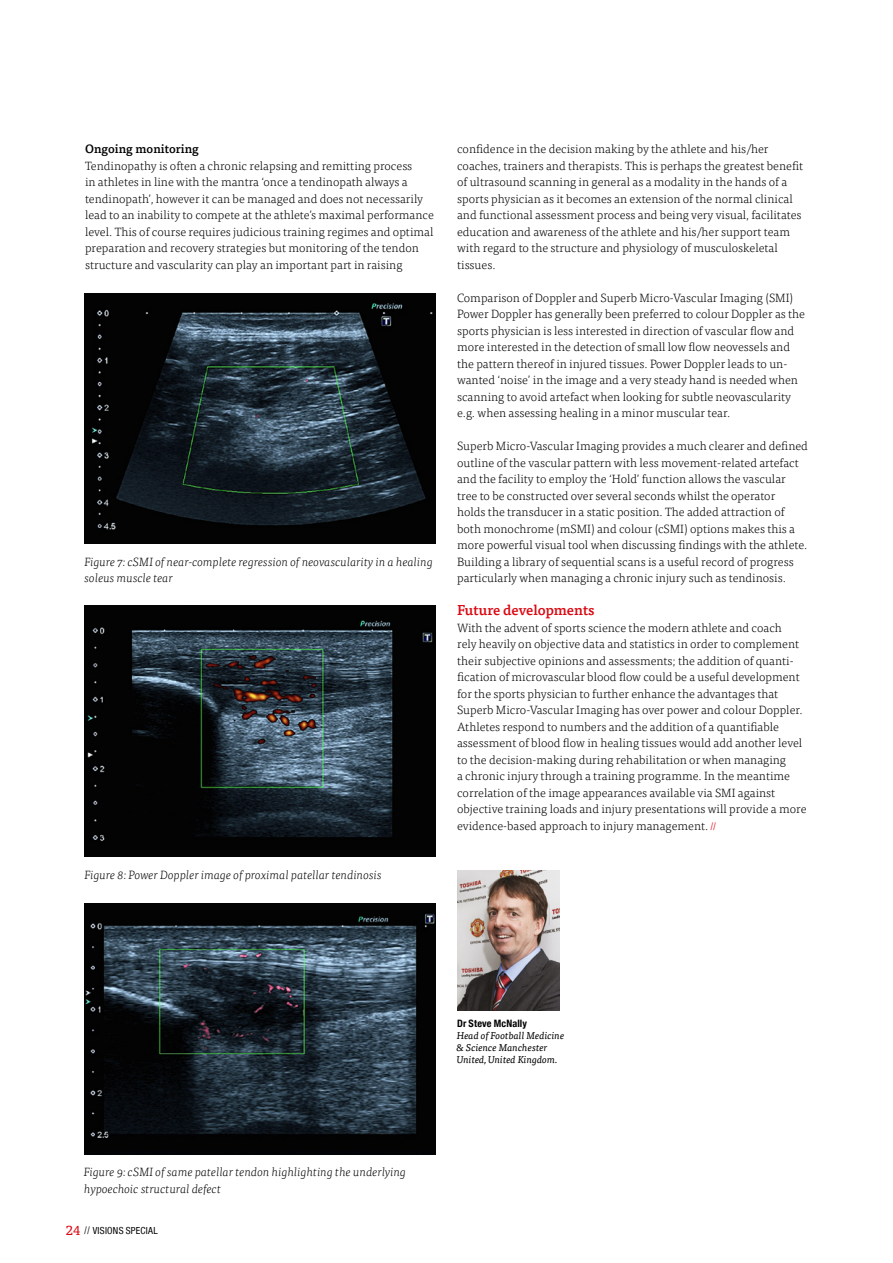
<style>
.page{position:relative;width:893px;height:1263px;background:#fff}
.page>*{position:absolute;margin:0;border:0;box-sizing:border-box;transform-origin:0 0}
.Tussenkop_2017{font:500 14.25px "Tisa Pro";letter-spacing:-.005em;color:#db0812}
.Bodytext{font:300 12px/16.5px "Tisa Pro";color:#000}
.Onderschrift_2017{font:italic 300 12px/16.5px "Tisa Pro";color:#000}
.Subkopje_zwart_2017{font:500 12px "Tisa Pro";color:#000}
.Auteur_bold_2017{font:700 condensed 10.2px "Helvetica Neue LT Com";letter-spacing:.015em;color:#000}
.Auteur_functie_2017{font:italic 9.9px/12px "Tisa Pro";color:#000}
.t1{font:condensed 9.75px "Helvetica Neue LT Com";letter-spacing:.03em;color:#000}
.s1{font-family:"Helvetica Neue LT Com";font-stretch:condensed;font-size:10.5px;color:#db0812}
.s2{font-family:"Tisa Pro";font-stretch:normal;font-size:13.5px;color:#db0812}
.s3{font-weight:300;font-size:10.5px}
</style>
<div class="page">
<img style="left:85px;top:606px;width:350px;height:250px">
<img style="left:85px;top:293px;width:350px;height:251px">
<img style="left:85px;top:903px;width:350px;height:251px">
<img style="left:457px;top:870px;width:103px;height:141px">
<p class="Subkopje_zwart_2017" style="left:85px;top:140px;width:115px">Ongoing monitoring</p>
<p class="Bodytext" style="left:85px;top:157px;width:350px">Tendinopathy is often a chronic relapsing and remitting process<br>in athletes in line with the mantra ‘once a tendinopath always a tendinopath’, however it can be managed and does not necessarily lead to an inability to compete at the athlete’s maximal performance level. This of course requires judicious training regimes and optimal preparation and recovery strategies but monitoring of the tendon structure and vascularity can play an important part in raising</p>
<p class="Onderschrift_2017" style="left:85px;top:553px;width:350px">Figure 7: cSMI of near-complete regression of neovascularity in a healing soleus muscle tear</p>
<p class="Onderschrift_2017" style="left:85px;top:866px;width:299px">Figure 8: Power Doppler image of proximal patellar tendinosis</p>
<p class="Bodytext" style="left:457px;top:140px;width:348px">confidence in the decision making by the athlete and his/her coaches, trainers and therapists. This is perhaps the greatest benefit of ultrasound scanning in general as a modality in the hands of a sports physician as it becomes an extension of the normal clinical and functional assessment process and being very visual, facilitates education and awareness of the athlete and his/her support team with regard to the structure and physiology of musculoskeletal tissues.</p>
<p class="Bodytext" style="left:457px;top:289px;width:337px">Comparison of Doppler and Superb Micro-Vascular Imaging (SMI)</p>
<p class="Bodytext" style="left:457px;top:305px;width:349px">Power Doppler has generally been preferred to colour Doppler as the sports physician is less interested in direction of vascular flow and more interested in the detection of small low flow neovessels and the pattern thereof in injured tissues. Power Doppler leads to un&shy;wanted ‘noise’ in the image and a very steady hand is needed when scanning to avoid artefact when looking for subtle neovascularity e.g. when assessing healing in a minor muscular tear.</p>
<p class="Bodytext" style="left:457px;top:437px;width:352px">Superb Micro-Vascular Imaging provides a much clearer and defined outline of the vascular pattern with less movement-related artefact and the facility to employ the ‘Hold’ function allows the vascular tree to be constructed over several seconds whilst the operator<br>holds the transducer in a static position. The added attraction of both monochrome (mSMI) and colour (cSMI) options makes this a more powerful visual tool when discussing findings with the athlete.<br>Building a library of sequential scans is a useful record of progress particularly when managing a chronic injury such as tendinosis.</p>
<p class="Tussenkop_2017" style="left:457px;top:599px;width:139px">Future developments</p>
<p class="Bodytext" style="left:457px;top:619px;width:351px">With the advent of sports science the modern athlete and coach<br>rely heavily on objective data and statistics in order to complement their subjective opinions and assessments; the addition of quanti&shy;fication of microvascular blood flow could be a useful development for the sports physician to further enhance the advantages that Superb Micro-Vascular Imaging has over power and colour Doppler.<br>Athletes respond to numbers and the addition of a quantifiable assessment of blood flow in healing tissues would add another level to the decision-making during rehabilitation or when managing<br>a chronic injury through a training programme. In the meantime correlation of the image appearances available via SMI against objective training loads and injury presentations will provide a more evidence-based approach to injury management. <span class="s1">//</span></p>
<p class="Onderschrift_2017" style="left:84px;top:1163px;width:324px">Figure 9: cSMI of same patellar tendon highlighting the underlying hypoechoic structural defect</p>
<p class="t1" style="left:66px;top:1225px;width:93px"><span class="s2">24</span> <span class="s3">//</span> VISIONS SPECIAL</p>
<p class="Auteur_bold_2017" style="left:457px;top:1017px;width:71px">Dr Steve McNally</p>
<p class="Auteur_functie_2017" style="left:456px;top:1029px;width:110px">Head of Football Medicine &amp; Science Manchester<br>United, United Kingdom.</p>
</div>
